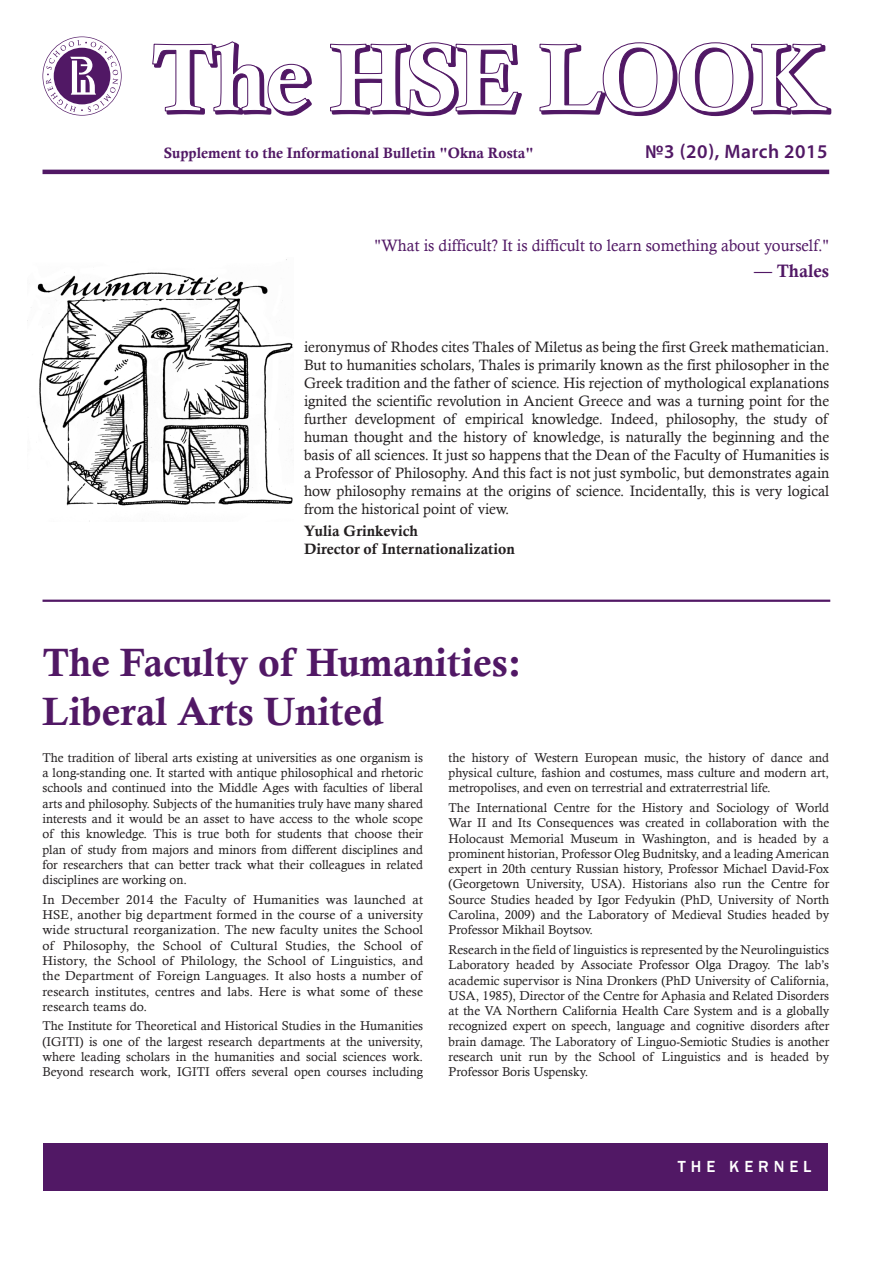
<style>
.page{position:relative;width:893px;height:1263px;background:#fff}
.page>*{position:absolute;margin:0;border:0;box-sizing:border-box;transform-origin:0 0}
.заголовок{font:39.6px/49.5px "Calis MT Bol";color:#511865}
.t1{font:600 19.5px "Myriad Pro";letter-spacing:.025em;color:#511865}
.текст{font:18px "Calis MT Bol";color:#511865}
.текст-2{font:16.5px "Calisto";color:#511865}
.t2{font:500 16.5px "Franklin Gothic";letter-spacing:.3em;color:#fff}
.текст-3{font:15px/18px "Calisto";color:#231f20;text-align:justify}
.t3{font:15px "Calis MT Bol";color:#511865}
.текст-4{font:15px/18px "Calis MT Bol";color:#231f20}
.текст-5{font:12.75px/15.3px "Calisto";color:#231f20;text-align:justify}
</style>
<div class="page">
<img style="left:27px;top:272px;width:266px;height:249px">
<div style="left:43px;top:1143px;width:785px;height:48px;background:#511865"></div>
<hr style="left:43px;top:600px;width:787px;height:2px;background:#511865">
<svg style="left:152px;top:107px;width:680px;height:153px"></svg>
<svg style="left:152px;top:41px;width:676px;height:115px"></svg>
<svg style="left:42px;top:36px;width:80px;height:80px"></svg>
<svg style="left:43px;top:37px;width:78px;height:78px"></svg>
<svg style="left:46px;top:40px;width:72px;height:72px"></svg>
<hr style="left:43px;top:170px;width:786px;height:4px;background:#511865">
<p class="t3" style="left:164px;top:144px;width:371px">Supplement to the Informational Bulletin "Okna Rosta"</p>
<p class="t1" style="left:645px;top:139px;width:184px">№3 (20), March 2015</p>
<p class="текст-2" style="left:374px;top:235px;width:456px">"What is difficult? It is difficult to learn something about yourself."</p>
<p class="текст" style="left:754px;top:261px;width:77px">— Thales</p>
<p class="текст-3" style="left:304px;top:337px;width:527px">ieronymus of Rhodes cites Thales of Miletus as being the first Greek mathematician.<br>But to humanities scholars, Thales is primarily known as the first philosopher in the Greek tradition and the father of science. His rejection of mythological explanations ignited the scientific revolution in Ancient Greece and was a turning point for the further development of empirical knowledge. Indeed, philosophy, the study of human thought and the history of knowledge, is naturally the beginning and the basis of all sciences. It just so happens that the Dean of the Faculty of Humanities is a Professor of Philosophy. And this fact is not just symbolic, but demonstrates again how philosophy remains at the origins of science. Incidentally, this is very logical from the historical point of view.</p>
<p class="текст-4" style="left:304px;top:522px;width:212px">Yulia Grinkevich<br>Director of Internationalization</p>
<p class="заголовок" style="left:43px;top:637px;width:480px">The Faculty of Humanities:<br>Liberal Arts United</p>
<p class="текст-5" style="left:43px;top:750px;width:382px">The tradition of liberal arts existing at universities as one organism is a long-standing one. It started with antique philosophical and rhetoric schools and continued into the Middle Ages with faculties of liberal arts and philosophy. Subjects of the humanities truly have many shared interests and it would be an asset to have access to the whole scope of this knowledge. This is true both for students that choose their plan of study from majors and minors from different disciplines and for researchers that can better track what their colleagues in related disciplines are working on.</p>
<p class="текст-5" style="left:43px;top:891px;width:382px">In December 2014 the Faculty of Humanities was launched at HSE, another big department formed in the course of a university wide structural reorganization. The new faculty unites the School of Philosophy, the School of Cultural Studies, the School of History, the School of Philology, the School of Linguistics, and the Department of Foreign Languages. It also hosts a number of research institutes, centres and labs. Here is what some of these research teams do.</p>
<p class="текст-5" style="left:43px;top:1018px;width:382px">The Institute for Theoretical and Historical Studies in the Humanities (IGITI) is one of the largest research departments at the university, where leading scholars in the humanities and social sciences work.<br>Beyond research work, IGITI offers several open courses including</p>
<p class="текст-5" style="left:449px;top:750px;width:382px">the history of Western European music, the history of dance and physical culture, fashion and costumes, mass culture and modern art, metropolises, and even on terrestrial and extraterrestrial life.</p>
<p class="текст-5" style="left:449px;top:800px;width:382px">The International Centre for the History and Sociology of World War II and Its Consequences was created in collaboration with the Holocaust Memorial Museum in Washington, and is headed by a prominent historian, Professor Oleg Budnitsky, and a leading American expert in 20th century Russian history, Professor Michael David-Fox (Georgetown University, USA). Historians also run the Centre for Source Studies headed by Igor Fedyukin (PhD, University of North Carolina, 2009) and the Laboratory of Medieval Studies headed by Professor Mikhail Boytsov.</p>
<p class="текст-5" style="left:449px;top:942px;width:382px">Research in the field of linguistics is represented by the Neurolinguistics Laboratory headed by Associate Professor Olga Dragoy. The lab’s academic supervisor is Nina Dronkers (PhD University of California, USA, 1985), Director of the Centre for Aphasia and Related Disorders at the VA Northern California Health Care System and is a globally recognized expert on speech, language and cognitive disorders after brain damage. The Laboratory of Linguo-Semiotic Studies is another research unit run by the School of Linguistics and is headed by Professor Boris Uspensky.</p>
<p class="t2" style="left:678px;top:1157px;width:135px">THE KERNEL</p>
</div>
